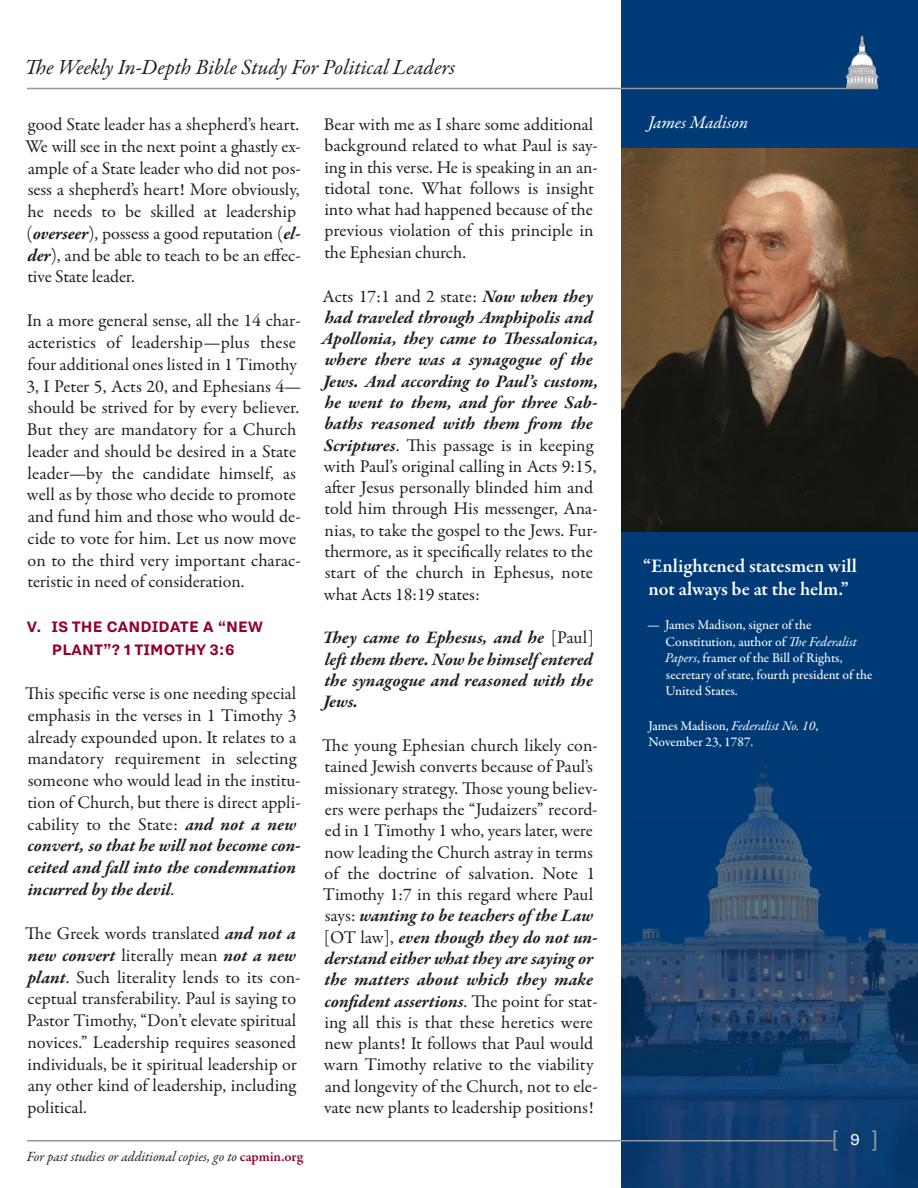
<style>
.page{position:relative;width:918px;height:1188px;background:#fff}
.page>*{position:absolute;margin:0;border:0;box-sizing:border-box;transform-origin:0 0}
.t1{font:24px "Calibri";color:#939598}
.t2{font:italic 21.75px "Garamond Premr Pro";letter-spacing:-.005em;color:#231f20}
.t3{font:600 19.5px/22.5px "Garamond Premr Pro";letter-spacing:-.005em;color:#fff}
.t4{font:700 18.75px/22.5px "Nitti Grotesk";color:#93012c;text-align:center}
.Body{font:18px/21.3px "Garamond Premr Pro";color:#231f20}
.Scripture{font:italic 700 18px/21.3px "Garamond Premr Pro";letter-spacing:-.005em;color:#231f20;text-align:justify}
.Name{font:italic 18px "Garamond Premr Pro";letter-spacing:-.005em;color:#fff}
.t5{font:italic 14.1px "Garamond Premr Pro";letter-spacing:-.005em;color:#231f20}
.Attribution{font:500 13.5px/16.5px "Garamond Premr Pro";color:#fff}
.Source{font:500 13.5px/16.5px "Garamond Premr Pro";color:#fff}
.s1{font-weight:700;font-style:italic}
.s2{font-weight:600;font-style:normal;color:#93012c}
.s3{font-weight:400;font-style:normal}
.s4{font-weight:400;font-style:italic}
.s5{font-family:"Nitti Grotesk";font-size:19.5px;color:#fff}
</style>
<div class="page">
<img style="left:621px;top:0;width:297px;height:1188px">
<hr style="left:27px;top:1140px;width:807px;height:2px;background:#939598">
<svg style="left:846px;top:36px;width:32px;height:52px"></svg>
<hr style="left:27px;top:88px;width:851px;height:1px;background:#939598">
<img style="left:621px;top:148px;width:297px;height:383px">
<p class="t2" style="left:25px;top:54px;width:432px">The Weekly In-Depth Bible Study For Political Leaders</p>
<p class="Body" style="left:25px;top:114px;width:277px;line-height:21.8px">good State leader has a shepherd’s heart.<br>We will see in the next point a ghastly ex&shy;ample of a State leader who did not pos&shy;sess a shepherd’s heart! More obviously, he needs to be skilled at leadership (<span class="s1">overseer</span>), possess a good reputation (<span class="s1">el&shy;der</span>), and be able to teach to be an effec&shy;tive State leader.</p>
<p class="Body" style="left:26px;top:310px;width:277px;line-height:21.8px">In a more general sense, all the 14 char&shy;acteristics of leadership—plus these four additional ones listed in 1 Timothy 3, I Peter 5, Acts 20, and Ephesians 4— should be strived for by every believer.<br>But they are mandatory for a Church leader and should be desired in a State leader—by the candidate himself, as well as by those who decide to promote and fund him and those who would de&shy;cide to vote for him. Let us now move on to the third very important charac&shy;teristic in need of consideration.</p>
<p class="t4" style="left:27px;top:615px;width:238px">V. IS THE CANDIDATE A “NEW<br>PLANT”? 1 TIMOTHY 3:6</p>
<p class="Body" style="left:25px;top:683px;width:277px;line-height:21.8px">This specific verse is one needing special emphasis in the verses in 1 Timothy 3 already expounded upon. It relates to a mandatory requirement in selecting someone who would lead in the institu&shy;tion of Church, but there is direct appli&shy;cability to the State: <span class="s1">and not a new convert, so that he will not become con&shy;ceited and fall into the condemnation incurred by the devil</span>.</p>
<p class="Body" style="left:25px;top:923px;width:277px;line-height:21.8px">The Greek words translated <span class="s1">and not a new convert</span> literally mean <span class="s1">not a new plant</span>. Such literality lends to its con&shy;ceptual transferability. Paul is saying to Pastor Timothy, “Don’t elevate spiritual novices.” Leadership requires seasoned individuals, be it spiritual leadership or any other kind of leadership, including political.</p>
<p class="t5" style="left:27px;top:1148px;width:278px">For past studies or additional copies, go to <span class="s2">capmin.org</span></p>
<p class="Body" style="left:324px;top:114px;width:275px">Bear with me as I share some additional background related to what Paul is say&shy;ing in this verse. He is speaking in an an&shy;tidotal tone. What follows is insight into what had happened because of the previous violation of this principle in the Ephesian church.</p>
<p class="Body" style="left:322px;top:286px;width:278px">Acts 17:1 and 2 state: <span class="s1">Now when they had traveled through Amphipolis and Apollonia, they came to Thessalonica, where there was a synagogue of the Jews. And according to Paul’s custom, he went to them, and for three Sab&shy;baths reasoned with them from the Scriptures</span>. This passage is in keeping with Paul’s original calling in Acts 9:15, after Jesus personally blinded him and told him through His messenger, Ana&shy;nias, to take the gospel to the Jews. Fur&shy;thermore, as it specifically relates to the start of the church in Ephesus, note what Acts 18:19 states:</p>
<p class="Scripture" style="left:322px;top:628px;width:273px">They came to Ephesus, and he <span class="s3">[Paul] </span>left them there. Now he himself entered the synagogue and reasoned with the Jews.</p>
<p class="Body" style="left:322px;top:735px;width:277px">The young Ephesian church likely con&shy;tained Jewish converts because of Paul’s missionary strategy. Those young believ&shy;ers were perhaps the “Judaizers” record&shy;ed in 1 Timothy 1 who, years later, were now leading the Church astray in terms of the doctrine of salvation. Note 1<br>Timothy 1:7 in this regard where Paul says: <span class="s1">wanting to be teachers of the Law </span>[OT law], <span class="s1">even though they do not un&shy;derstand either what they are saying or the matters about which they make confident assertions</span>. The point for stat&shy;ing all this is that these heretics were new plants! It follows that Paul would warn Timothy relative to the viability and longevity of the Church, not to ele&shy;vate new plants to leadership positions!</p>
<p class="Name" style="left:648px;top:111px;width:102px">James Madison</p>
<p class="t3" style="left:643px;top:555px;width:215px">“Enlightened statesmen will not always be at the helm.”</p>
<p class="Attribution" style="left:665px;top:617px;width:209px;text-indent:-18px">— James Madison, signer of the Constitution, author of <span class="s4">The Federalist Papers</span>, framer of the Bill of Rights, secretary of state, fourth president of the United States.</p>
<p class="Source" style="left:648px;top:718px;width:171px">James Madison, <span class="s4">Federalist No. 10</span>,<br>November 23, 1787.</p>
<h1 class="t1" style="left:831px;top:1122px;width:49px">[ <span class="s5">9</span> ]</h1>
</div>
